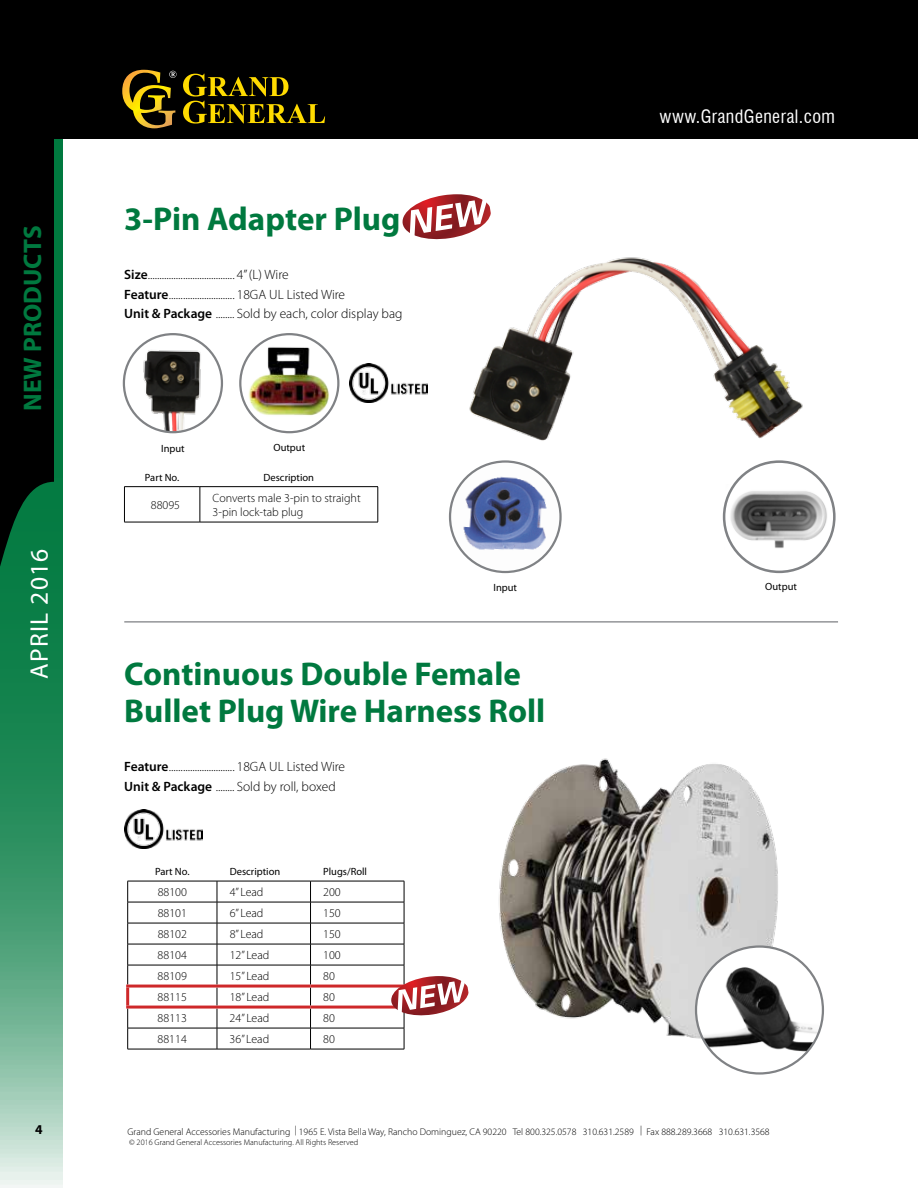
<style>
.page{position:relative;width:918px;height:1188px;background:#fff}
.page>*{position:absolute;margin:0;border:0;box-sizing:border-box;transform-origin:0 0}
.t1{font:700 33px/37.5px "Myriad Pro";color:#00793f}
.t2{font:700 25.5px "Myriad Pro";color:#00793f}
.t3{font:25.5px "Myriad Pro";letter-spacing:.05em;color:#fff}
.t4{font:condensed 18px "Swiss 721 BT";letter-spacing:.025em;color:#fff}
.t5{font:300 13.5px "Myriad Pro";color:#000}
.t6{font:600 13.5px "Myriad Pro";color:#000}
.t7{font:700 13.5px "Myriad Pro";color:#000}
.t8{font:300 12px/14.4px "Myriad Pro";color:#000}
.t9{font:10.5px "Myriad Pro";color:#000}
.t10{font:300 9.75px "Myriad Pro";color:#000}
.t11{font:300 8.25px "Myriad Pro";color:#000}
</style>
<div class="page">
<svg style="left:0;top:138px;width:62px;height:1050px;background:#4da078"></svg>
<div style="left:0;top:0;width:918px;height:138px;background:#000"></div>
<svg style="left:0;top:138px;width:54px;height:493px;background:#011e10"></svg>
<svg style="left:183px;top:74px;width:142px;height:50px"></svg>
<svg style="left:122px;top:70px;width:55px;height:58px"></svg>
<hr style="left:124px;top:486px;width:76px;height:1px;background:#000">
<hr style="left:124px;top:487px;width:1px;height:35px;background:#000">
<hr style="left:200px;top:486px;width:178px;height:1px;background:#000">
<hr style="left:200px;top:487px;width:1px;height:35px;background:#000">
<hr style="left:378px;top:487px;width:1px;height:35px;background:#000">
<hr style="left:124px;top:522px;width:76px;height:1px;background:#000">
<hr style="left:200px;top:522px;width:178px;height:1px;background:#000">
<svg style="left:124px;top:334px;width:98px;height:98px"></svg>
<img style="left:124px;top:341px;width:97px;height:91px">
<div style="left:123px;top:333px;width:100px;height:100px;border:2px solid #808285;border-radius:50%"></div>
<img style="left:244px;top:337px;width:94px;height:92px">
<div style="left:239px;top:333px;width:100px;height:100px;border:2px solid #808285;border-radius:50%"></div>
<img style="left:350px;top:364px;width:78px;height:39px">
<img style="left:450px;top:463px;width:111px;height:108px">
<div style="left:449px;top:460px;width:113px;height:113px;border:2px solid #808285;border-radius:50%"></div>
<img style="left:469px;top:257px;width:334px;height:184px">
<div style="left:723px;top:460px;width:113px;height:113px;border:3px solid #808285;border-radius:50%"></div>
<hr style="left:124px;top:621px;width:714px;height:2px;background:#939598">
<img style="left:124px;top:809px;width:78px;height:39px">
<hr style="left:128px;top:881px;width:89px;height:1px;background:#000">
<hr style="left:217px;top:881px;width:94px;height:1px;background:#000">
<hr style="left:311px;top:881px;width:93px;height:1px;background:#000">
<hr style="left:128px;top:902px;width:89px;height:1px;background:#000">
<hr style="left:217px;top:902px;width:94px;height:1px;background:#000">
<hr style="left:311px;top:902px;width:93px;height:1px;background:#000">
<hr style="left:128px;top:923px;width:89px;height:1px;background:#000">
<hr style="left:217px;top:923px;width:94px;height:1px;background:#000">
<hr style="left:311px;top:923px;width:93px;height:1px;background:#000">
<hr style="left:128px;top:944px;width:89px;height:1px;background:#000">
<hr style="left:217px;top:944px;width:94px;height:1px;background:#000">
<hr style="left:311px;top:944px;width:93px;height:1px;background:#000">
<hr style="left:128px;top:965px;width:89px;height:1px;background:#000">
<hr style="left:217px;top:965px;width:94px;height:1px;background:#000">
<hr style="left:311px;top:965px;width:93px;height:1px;background:#000">
<hr style="left:128px;top:1028px;width:89px;height:1px;background:#000">
<hr style="left:217px;top:1028px;width:94px;height:1px;background:#000">
<hr style="left:311px;top:1028px;width:93px;height:1px;background:#000">
<svg style="left:127px;top:881px;width:1px;height:104px"></svg>
<svg style="left:217px;top:881px;width:1px;height:168px"></svg>
<svg style="left:310px;top:881px;width:1px;height:168px"></svg>
<svg style="left:127px;top:1009px;width:1px;height:40px"></svg>
<hr style="left:128px;top:1049px;width:89px;height:1px;background:#000">
<hr style="left:217px;top:1049px;width:94px;height:1px;background:#000">
<hr style="left:311px;top:1049px;width:93px;height:1px;background:#000">
<hr style="left:126px;top:985px;width:91px;height:3px;background:#ce282a">
<hr style="left:126px;top:988px;width:3px;height:18px;background:#ce282a">
<hr style="left:217px;top:985px;width:94px;height:3px;background:#ce282a">
<hr style="left:311px;top:985px;width:95px;height:3px;background:#ce282a">
<hr style="left:126px;top:1006px;width:91px;height:3px;background:#ce282a">
<hr style="left:217px;top:1006px;width:94px;height:3px;background:#ce282a">
<hr style="left:311px;top:1006px;width:95px;height:3px;background:#ce282a">
<img style="left:468px;top:758px;width:323px;height:293px">
<img style="left:696px;top:947px;width:127px;height:126px;border-radius:63px">
<img style="left:725px;top:485px;width:109px;height:66px">
<svg style="left:402px;top:194px;width:89px;height:46px"></svg>
<svg style="left:390px;top:881px;width:78px;height:168px"></svg>
<h2 class="t2" style="left:18px;top:411px;width:187px;rotate:-90deg">NEW PRODUCTS</h2>
<h2 class="t3" style="left:26px;top:679px;width:132px;rotate:-90deg">APRIL 2016</h2>
<p class="t7" style="left:35px;top:1122px;width:9px">4</p>
<h1 class="t1" style="left:124px;top:201px;width:278px">3-Pin Adapter Plug</h1>
<p class="t6" style="left:124px;top:267px;width:25px">Size</p>
<p class="t5" style="left:237px;top:267px;width:54px">4” (L) Wire</p>
<p class="t6" style="left:124px;top:287px;width:46px">Feature</p>
<p class="t5" style="left:237px;top:287px;width:110px">18GA UL Listed Wire</p>
<p class="t6" style="left:124px;top:306px;width:89px">Unit &amp; Package</p>
<p class="t5" style="left:237px;top:306px;width:167px">Sold by each, color display bag</p>
<p class="t9" style="left:161px;top:443px;width:25px">Input</p>
<p class="t9" style="left:273px;top:442px;width:33px">Output</p>
<p class="t9" style="left:145px;top:471px;width:36px">Part No.</p>
<p class="t9" style="left:264px;top:471px;width:52px">Description</p>
<p class="t8" style="left:151px;top:498px;width:31px">88095</p>
<p class="t8" style="left:213px;top:491px;width:150px">Converts male 3-pin to straight<br>3-pin lock-tab plug</p>
<h3 class="t4" style="left:660px;top:106px;width:177px">www.GrandGeneral.com</h3>
<p class="t9" style="left:493px;top:581px;width:25px">Input</p>
<p class="t9" style="left:765px;top:581px;width:33px">Output</p>
<h1 class="t1" style="left:124px;top:655px;width:423px">Continuous Double Female<br>Bullet Plug Wire Harness Roll</h1>
<p class="t6" style="left:124px;top:759px;width:46px">Feature</p>
<p class="t5" style="left:237px;top:759px;width:110px">18GA UL Listed Wire</p>
<p class="t6" style="left:124px;top:779px;width:89px">Unit &amp; Package</p>
<p class="t5" style="left:237px;top:779px;width:100px">Sold by roll, boxed</p>
<p class="t9" style="left:155px;top:866px;width:36px">Part No.</p>
<p class="t9" style="left:230px;top:866px;width:52px">Description</p>
<p class="t9" style="left:323px;top:866px;width:45px">Plugs/Roll</p>
<p class="t8" style="left:158px;top:885px;width:31px">88100</p>
<p class="t8" style="left:230px;top:885px;width:35px">4” Lead</p>
<p class="t8" style="left:323px;top:885px;width:19px">200</p>
<p class="t8" style="left:158px;top:906px;width:31px">88101</p>
<p class="t8" style="left:230px;top:906px;width:35px">6” Lead</p>
<p class="t8" style="left:323px;top:906px;width:19px">150</p>
<p class="t8" style="left:158px;top:927px;width:31px">88102</p>
<p class="t8" style="left:230px;top:927px;width:35px">8” Lead</p>
<p class="t8" style="left:323px;top:927px;width:19px">150</p>
<p class="t8" style="left:158px;top:948px;width:31px">88104</p>
<p class="t8" style="left:230px;top:948px;width:41px">12” Lead</p>
<p class="t8" style="left:323px;top:948px;width:19px">100</p>
<p class="t8" style="left:158px;top:969px;width:31px">88109</p>
<p class="t8" style="left:230px;top:969px;width:41px">15” Lead</p>
<p class="t8" style="left:323px;top:969px;width:13px">80</p>
<p class="t8" style="left:158px;top:990px;width:31px">88115</p>
<p class="t8" style="left:230px;top:990px;width:41px">18” Lead</p>
<p class="t8" style="left:323px;top:990px;width:13px">80</p>
<p class="t8" style="left:158px;top:1011px;width:31px">88113</p>
<p class="t8" style="left:230px;top:1011px;width:41px">24” Lead</p>
<p class="t8" style="left:323px;top:1011px;width:13px">80</p>
<p class="t8" style="left:158px;top:1032px;width:31px">88114</p>
<p class="t8" style="left:230px;top:1032px;width:41px">36” Lead</p>
<p class="t8" style="left:323px;top:1032px;width:13px">80</p>
<p class="t10" style="left:127px;top:1126px;width:644px">Grand General Accessories Manufacturing | 1965 E. Vista Bella Way, Rancho Dominguez, CA 90220 Tel 800.325.0578 310.631.2589 | Fax 888.289.3668 310.631.3568</p>
<p class="t11" style="left:129px;top:1138px;width:230px">© 2016 Grand General Accessories Manufacturing. All Rights Reserved</p>
</div>
